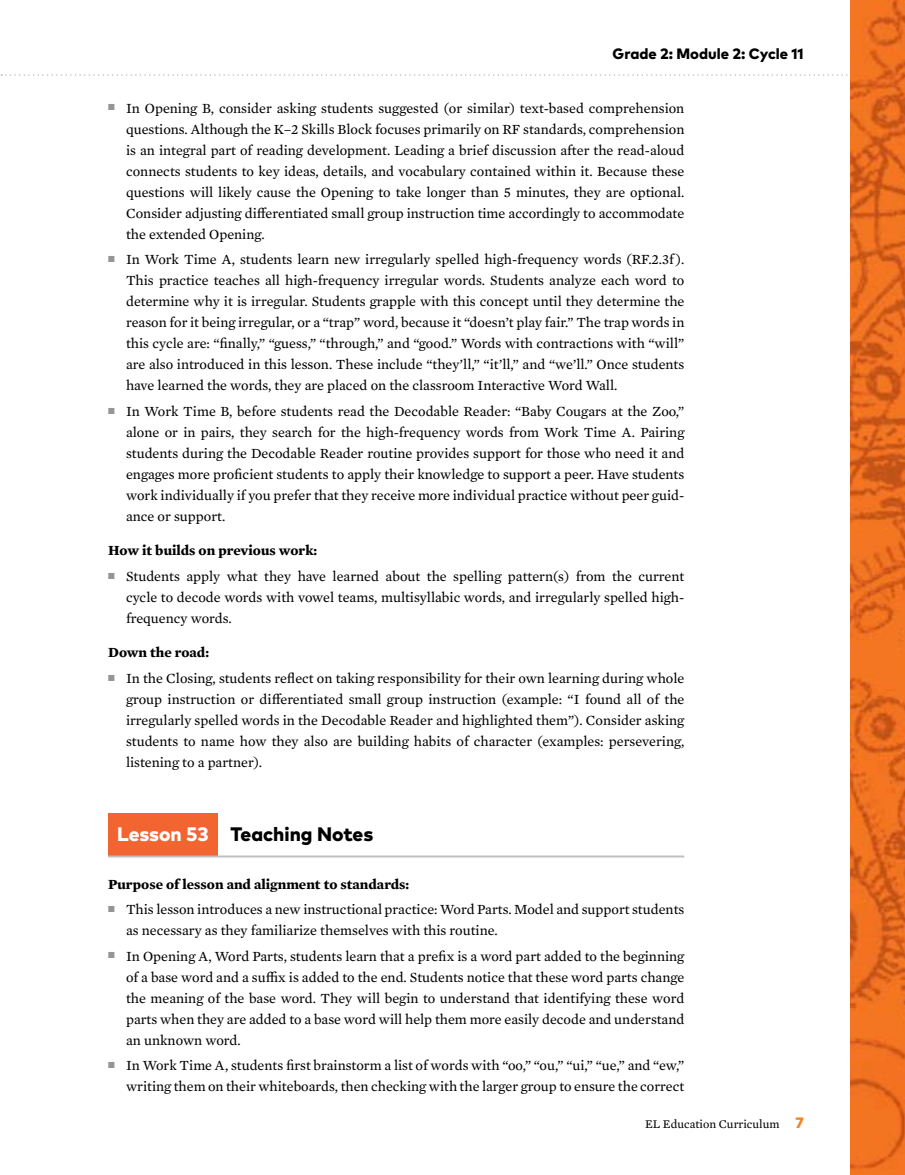
<style>
.page{position:relative;width:905px;height:1175px;background:#fff}
.page>*{position:absolute;margin:0;border:0;box-sizing:border-box;transform-origin:0 0}
.t1{font:800 19.5px "Mark Pro";color:#000}
.t2{font:800 15px "Mark Pro";color:#000}
.t3{font:14.25px/21px "Mercury Text G2";color:#000;text-align:justify}
.t4{font:700 14.25px "Mercury Text G2";color:#000}
.t5{font:12px "Mercury Text G2";color:#000}
.s1{color:#fff}
.s2{font-family:"Mark Pro";font-weight:800;font-size:15px;color:#f58220}
</style>
<div class="page">
<svg style="left:1px;top:74px;width:847px;height:2px"></svg>
<img style="left:850px;top:0;width:54px;height:1174px">
<div style="left:108px;top:813px;width:110px;height:42px;background:#f26531"></div>
<hr style="left:108px;top:855px;width:576px;height:2px;background:#bcbec0">
<p class="t2" style="left:612px;top:42px;width:192px">Grade 2: Module 2: Cycle 11</p>
<p class="t3" style="left:126px;top:97px;width:560px;text-indent:-18px"><sup>■</sup> In Opening B, consider asking students suggested (or similar) text-based comprehension questions. Although the K–2 Skills Block focuses primarily on RF standards, comprehension is an integral part of reading development. Leading a brief discussion after the read-aloud connects students to key ideas, details, and vocabulary contained within it. Because these questions will likely cause the Opening to take longer than 5 minutes, they are optional.<br>Consider adjusting differentiated small group instruction time accordingly to accommodate the extended Opening.</p>
<p class="t3" style="left:126px;top:248px;width:560px;text-indent:-18px"><sup>■</sup> In Work Time A, students learn new irregularly spelled high-frequency words (RF.2.3f ).<br>This practice teaches all high-frequency irregular words. Students analyze each word to determine why it is irregular. Students grapple with this concept until they determine the reason for it being irregular, or a “trap” word, because it “doesn’t play fair.” The trap words in this cycle are: “finally,” “guess,” “through,” and “good.” Words with contractions with “will” are also introduced in this lesson. These include “they’ll,” “it’ll,” and “we’ll.” Once students have learned the words, they are placed on the classroom Interactive Word Wall.</p>
<p class="t3" style="left:126px;top:400px;width:560px;text-indent:-18px"><sup>■</sup> In Work Time B, before students read the Decodable Reader: “Baby Cougars at the Zoo,” alone or in pairs, they search for the high-frequency words from Work Time A. Pairing students during the Decodable Reader routine provides support for those who need it and engages more proficient students to apply their knowledge to support a peer. Have students work individually if you prefer that they receive more individual practice without peer guid&shy;ance or support.</p>
<p class="t4" style="left:108px;top:540px;width:211px">How it builds on previous work:</p>
<p class="t3" style="left:126px;top:565px;width:560px;text-indent:-18px"><sup>■</sup> Students apply what they have learned about the spelling pattern(s) from the current cycle to decode words with vowel teams, multisyllabic words, and irregularly spelled high&shy;frequency words.</p>
<p class="t4" style="left:108px;top:642px;width:102px">Down the road:</p>
<p class="t3" style="left:126px;top:667px;width:560px;text-indent:-18px"><sup>■</sup> In the Closing, students reflect on taking responsibility for their own learning during whole group instruction or differentiated small group instruction (example: “I found all of the irregularly spelled words in the Decodable Reader and highlighted them”). Consider asking students to name how they also are building habits of character (examples: persevering, listening to a partner).</p>
<h1 class="t1" style="left:117px;top:818px;width:258px"><span class="s1">Lesson 53</span> Teaching Notes</h1>
<p class="t4" style="left:108px;top:873px;width:303px">Purpose of lesson and alignment to standards:</p>
<p class="t3" style="left:126px;top:898px;width:560px;text-indent:-18px"><sup>■</sup> This lesson introduces a new instructional practice: Word Parts. Model and support students as necessary as they familiarize themselves with this routine.</p>
<p class="t3" style="left:126px;top:944px;width:560px;text-indent:-18px"><sup>■</sup> In Opening A, Word Parts, students learn that a prefix is a word part added to the beginning of a base word and a suffix is added to the end. Students notice that these word parts change the meaning of the base word. They will begin to understand that identifying these word parts when they are added to a base word will help them more easily decode and understand an unknown word.</p>
<p class="t3" style="left:108px;top:1054px;width:578px;text-align:right"><sup>■</sup> In Work Time A, students first brainstorm a list of words with “oo,” “ou,” “ui,” “ue,” and “ew,” writing them on their whiteboards, then checking with the larger group to ensure the correct</p>
<p class="t5" style="left:645px;top:1115px;width:160px">EL Education Curriculum <span class="s2">7</span></p>
</div>
